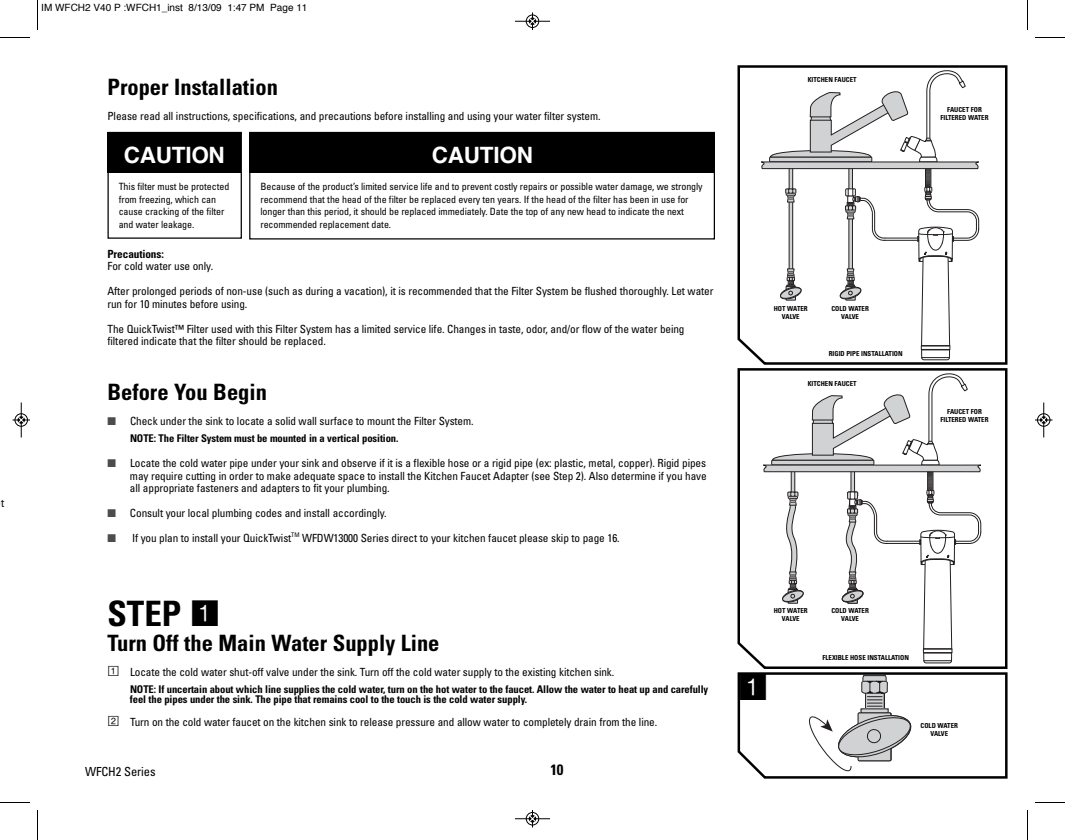
<style>
.page{position:relative;width:1065px;height:840px;background:#fff}
.page>*{position:absolute;margin:0;border:0;box-sizing:border-box;transform-origin:0 0}
.t1{font:35.5px "Square Frame Neg";color:#000}
.t2{font:700 condensed 35px "Univers";color:#000}
.t3{font:700 condensed 22.5px "Univers";color:#000}
.t4{font:700 22.5px "Helvetica";letter-spacing:-.01em;color:#fff}
.t5{font:700 condensed 15px "Univers";color:#000}
.t6{font:condensed 12.5px "Univers";letter-spacing:-.01em;color:#000}
.t7{font:condensed 11.25px/12.5px "Univers";letter-spacing:-.01em;color:#000}
.t8{font:700 condensed 11.25px "Univers";letter-spacing:-.01em;color:#000}
.t9{font:700 condensed 10.62px/10.6px "Univers";letter-spacing:-.01em;color:#000}
.t10{font:condensed 10px/12.5px "Univers";letter-spacing:-.01em;color:#000}
.t11{font:10px "Helvetica";color:#000}
.t12{font:700 condensed 6.88px/8.2px "Univers";color:#000;text-align:center}
.s1{color:#4c4c4c}
.s2{font-family:"Square Frame Neg";font-weight:400;font-stretch:normal}
.s3{font-family:"Square Frame";font-stretch:normal;font-size:13.75px}
</style>
<div class="page">
<svg style="left:738px;top:65px;width:270px;height:300px"></svg>
<svg style="left:738px;top:368px;width:270px;height:301px"></svg>
<div style="left:108px;top:132px;width:134px;height:107px;border:1px solid #000"></div>
<div style="left:108px;top:132px;width:133px;height:40px;background:#000"></div>
<div style="left:250px;top:132px;width:465px;height:40px;background:#000"></div>
<svg style="left:738px;top:672px;width:270px;height:107px"></svg>
<div style="left:742px;top:675px;width:23px;height:23px;background:#fff"></div>
<hr style="left:37px;top:0;width:1px;height:30px;background:#000">
<hr style="left:0;top:37px;width:30px;height:1px;background:#000">
<hr style="left:1027px;top:0;width:1px;height:30px;background:#000">
<hr style="left:1035px;top:37px;width:30px;height:1px;background:#000">
<hr style="left:37px;top:810px;width:1px;height:30px;background:#000">
<hr style="left:0;top:802px;width:30px;height:1px;background:#000">
<hr style="left:1027px;top:810px;width:1px;height:30px;background:#000">
<hr style="left:1035px;top:802px;width:30px;height:1px;background:#000">
<hr style="left:515px;top:21px;width:35px;height:1px;background:#000">
<div style="left:526px;top:15px;width:13px;height:13px;border:1px solid #000;border-radius:50%"></div>
<svg style="left:529px;top:12px;width:7px;height:18px"></svg>
<hr style="left:515px;top:819px;width:35px;height:1px;background:#000">
<div style="left:526px;top:812px;width:13px;height:13px;border:1px solid #000;border-radius:50%"></div>
<svg style="left:529px;top:810px;width:7px;height:18px"></svg>
<div style="left:15px;top:413px;width:13px;height:14px;border:1px solid #fff;border-radius:50%"></div>
<hr style="left:21px;top:402px;width:1px;height:36px;background:#000">
<div style="left:15px;top:414px;width:13px;height:12px;border:1px solid #000;border-radius:50%"></div>
<svg style="left:12px;top:417px;width:18px;height:6px"></svg>
<div style="left:1037px;top:413px;width:13px;height:14px;border:1px solid #fff;border-radius:50%"></div>
<hr style="left:1044px;top:402px;width:1px;height:36px;background:#000">
<div style="left:1037px;top:414px;width:13px;height:12px;border:1px solid #000;border-radius:50%"></div>
<svg style="left:1035px;top:417px;width:17px;height:6px"></svg>
<p class="t7" style="left:1px;top:498px;width:5px">t</p>
<p class="t11" style="left:41px;top:4px;width:268px">IM WFCH2 V40 P :WFCH1_inst 8/13/09 1:47 PM Page 11</p>
<h3 class="t3" style="left:108px;top:79px;width:172px">Proper Installation</h3>
<p class="t7" style="left:108px;top:111px;width:495px">Please read all instructions, specifications, and precautions before installing and using your water filter system.</p>
<h3 class="t4" style="left:124px;top:146px;width:102px">CAUTION</h3>
<p class="t10" style="left:119px;top:181px;width:112px">This filter must be protected from freezing, which can cause cracking of the filter and water leakage.</p>
<h3 class="t4" style="left:432px;top:146px;width:102px">CAUTION</h3>
<p class="t10" style="left:260px;top:181px;width:444px">Because of the product’s limited service life and to prevent costly repairs or possible water damage, we strongly recommend that the head of the filter be replaced every ten years. If the head of the filter has been in use for longer than this period, it should be replaced immediately. Date the top of any new head to indicate the next recommended replacement date.</p>
<p class="t8" style="left:108px;top:250px;width:58px">Precautions:</p>
<p class="t7" style="left:108px;top:261px;width:107px">For cold water use only.</p>
<p class="t7" style="left:107px;top:286px;width:608px">After prolonged periods of non-use (such as during a vacation), it is recommended that the Filter System be flushed thoroughly. Let water run for 10 minutes before using.</p>
<p class="t7" style="left:107px;top:323px;width:579px">The QuickTwist™ Filter used with this Filter System has a limited service life. Changes in taste, odor, and/or flow of the water being filtered indicate that the filter should be replaced.</p>
<h3 class="t3" style="left:108px;top:384px;width:161px">Before You Begin</h3>
<p class="t7" style="left:108px;top:416px;width:368px"><span class="s1">■</span> Check under the sink to locate a solid wall surface to mount the Filter System.</p>
<p class="t9" style="left:130px;top:434px;width:270px">NOTE: The Filter System must be mounted in a vertical position.</p>
<p class="t7" style="left:130px;top:458px;width:578px;text-align:justify;text-indent:-22px"><span class="s1">■</span> Locate the cold water pipe under your sink and observe if it is a flexible hose or a rigid pipe (ex: plastic, metal, copper). Rigid pipes may require cutting in order to make adequate space to install the Kitchen Faucet Adapter (see Step 2). Also determine if you have all appropriate fasteners and adapters to fit your plumbing.</p>
<p class="t7" style="left:107px;top:508px;width:281px"><span class="s1">■</span> Consult your local plumbing codes and install accordingly.</p>
<p class="t7" style="left:107px;top:533px;width:514px"><span class="s1">■</span> If you plan to install your QuickTwist<sup>TM</sup> WFDW13000 Series direct to your kitchen faucet please skip to page 16.</p>
<h2 class="t2" style="left:108px;top:601px;width:115px">STEP <span class="s2">1</span></h2>
<h3 class="t3" style="left:108px;top:635px;width:334px">Turn Off the Main Water Supply Line</h3>
<p class="t7" style="left:108px;top:667px;width:508px"><span class="s3">1</span> Locate the cold water shut-off valve under the sink. Turn off the cold water supply to the existing kitchen sink.</p>
<p class="t9" style="left:130px;top:685px;width:580px">NOTE: If uncertain about which line supplies the cold water, turn on the hot water to the faucet. Allow the water to heat up and carefully feel the pipes under the sink. The pipe that remains cool to the touch is the cold water supply.</p>
<p class="t7" style="left:108px;top:717px;width:551px"><span class="s3">2</span> Turn on the cold water faucet on the kitchen sink to release pressure and allow water to completely drain from the line.</p>
<p class="t6" style="left:85px;top:767px;width:72px">WFCH2 Series</p>
<h3 class="t5" style="left:550px;top:765px;width:15px">10</h3>
<p class="t12" style="left:808px;top:76px;width:50px">KITCHEN FAUCET</p>
<p class="t12" style="left:940px;top:106px;width:50px">FAUCET FOR<br>FILTERED WATER</p>
<p class="t12" style="left:774px;top:305px;width:35px">HOT WATER<br>VALVE</p>
<p class="t12" style="left:831px;top:305px;width:39px">COLD WATER<br>VALVE</p>
<p class="t12" style="left:829px;top:350px;width:75px">RIGID PIPE INSTALLATION</p>
<p class="t12" style="left:808px;top:380px;width:50px">KITCHEN FAUCET</p>
<p class="t12" style="left:940px;top:408px;width:50px">FAUCET FOR<br>FILTERED WATER</p>
<p class="t12" style="left:774px;top:607px;width:35px">HOT WATER<br>VALVE</p>
<p class="t12" style="left:831px;top:607px;width:39px">COLD WATER<br>VALVE</p>
<h1 class="t1" style="left:737px;top:667px;width:33px">1</h1>
<p class="t12" style="left:822px;top:654px;width:88px">FLEXIBLE HOSE INSTALLATION</p>
<p class="t12" style="left:921px;top:722px;width:39px">COLD WATER<br>VALVE</p>
</div>
